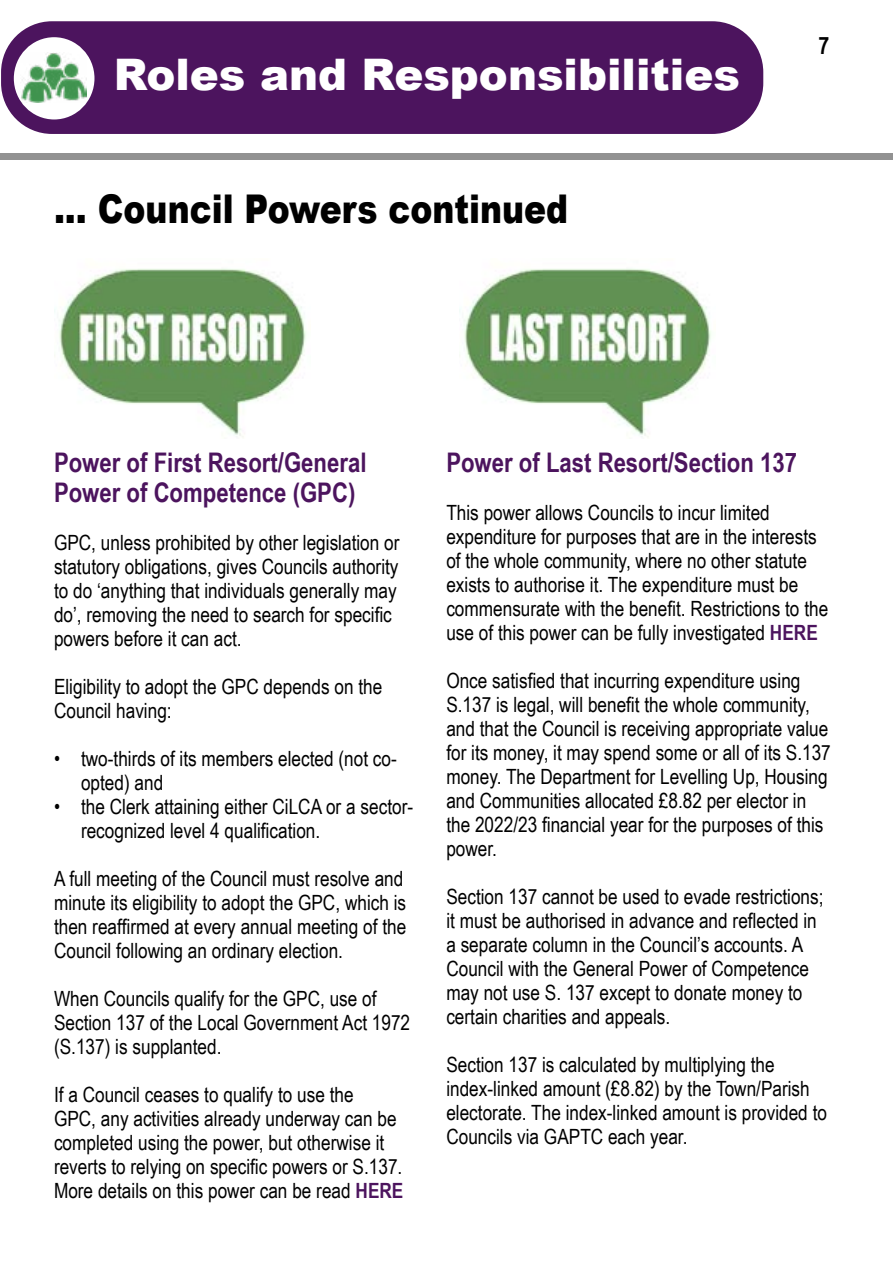
<style>
.page{position:relative;width:893px;height:1263px;background:#fff}
.page>*{position:absolute;margin:0;border:0;box-sizing:border-box;transform-origin:0 0}
.t1{font:900 43.5px "Arial";color:#fff}
.t2{font:900 39.6px "Arial";color:#000;scale:.83 1}
.t3{font:700 27px/30px "Arial Narrow";color:#4c145e}
.t4{font:700 24px "Arial Narrow";color:#000}
.t5{font:21px/24px "Arial Narrow";color:#000}
.s1{font-weight:700;color:#4c145e}
</style>
<div class="page">
<div style="left:1px;top:21px;width:762px;height:113px;background:#4c145e;border-radius:51px"></div>
<div style="left:14px;top:37px;width:80px;height:82px;background:#fff;border-radius:50%"></div>
<img style="left:21px;top:53px;width:66px;height:49px">
<img style="left:54px;top:268px;width:252px;height:169px">
<img style="left:459px;top:268px;width:252px;height:169px">
<div style="left:0;top:153px;width:893px;height:6px;background:#929292"></div>
<h1 class="t1" style="left:114px;top:43px;width:628px">Roles and Responsibilities</h1>
<h2 class="t2" style="left:54px;top:180px;width:621px">... Council Powers continued</h2>
<p class="t4" style="left:819px;top:27px;width:12px">7</p>
<p class="t3" style="left:54px;top:446px;width:314px">Power of First Resort/General<br>Power of Competence (GPC)</p>
<p class="t5" style="left:54px;top:530px;width:347px">GPC, unless prohibited by other legislation or statutory obligations, gives Councils authority to do ‘anything that individuals generally may do’, removing the need to search for specific powers before it can act.</p>
<p class="t5" style="left:54px;top:674px;width:330px">Eligibility to adopt the GPC depends on the<br>Council having:</p>
<p class="t5" style="left:81px;top:746px;width:317px;text-indent:-27px">• two-thirds of its members elected (not co&shy;opted) and</p>
<p class="t5" style="left:81px;top:794px;width:334px;text-indent:-27px">• the Clerk attaining either CiLCA or a sector&shy;recognized level 4 qualification.</p>
<p class="t5" style="left:54px;top:866px;width:354px">A full meeting of the Council must resolve and minute its eligibility to adopt the GPC, which is then reaffirmed at every annual meeting of the Council following an ordinary election.</p>
<p class="t5" style="left:54px;top:986px;width:358px">When Councils qualify for the GPC, use of<br>Section 137 of the Local Government Act 1972 (S.137) is supplanted.</p>
<p class="t5" style="left:54px;top:1082px;width:351px">If a Council ceases to qualify to use the<br>GPC, any activities already underway can be completed using the power, but otherwise it reverts to relying on specific powers or S.137.<br>More details on this power can be read <span class="s1">HERE</span></p>
<p class="t3" style="left:446px;top:446px;width:352px">Power of Last Resort/Section 137</p>
<p class="t5" style="left:446px;top:500px;width:383px">This power allows Councils to incur limited expenditure for purposes that are in the interests of the whole community, where no other statute exists to authorise it. The expenditure must be commensurate with the benefit. Restrictions to the use of this power can be fully investigated <span class="s1">HERE</span></p>
<p class="t5" style="left:446px;top:668px;width:386px">Once satisfied that incurring expenditure using S.137 is legal, will benefit the whole community, and that the Council is receiving appropriate value for its money, it may spend some or all of its S.137 money. The Department for Levelling Up, Housing and Communities allocated £8.82 per elector in the 2022/23 financial year for the purposes of this power.</p>
<p class="t5" style="left:446px;top:884px;width:379px">Section 137 cannot be used to evade restrictions; it must be authorised in advance and reflected in a separate column in the Council’s accounts. A Council with the General Power of Competence may not use S. 137 except to donate money to certain charities and appeals.</p>
<p class="t5" style="left:446px;top:1052px;width:382px">Section 137 is calculated by multiplying the index-linked amount (£8.82) by the Town/Parish electorate. The index-linked amount is provided to Councils via GAPTC each year.</p>
</div>
